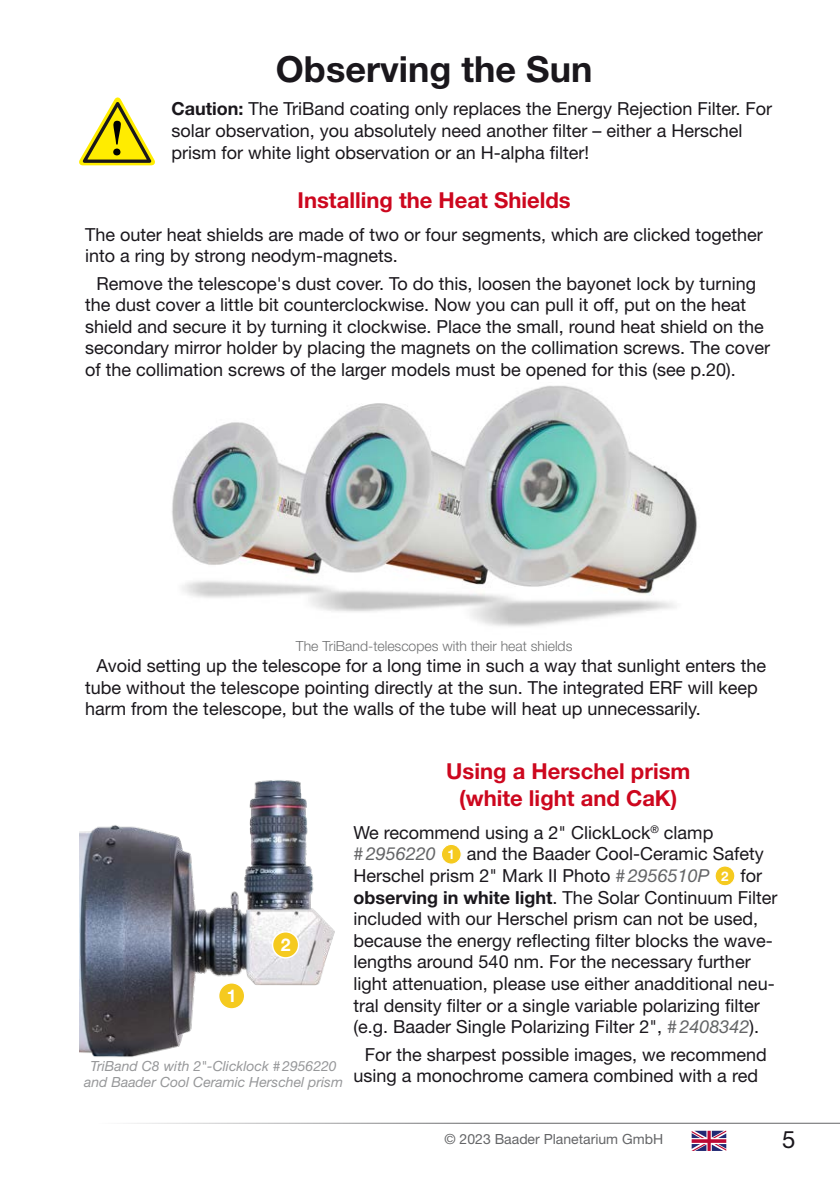
<style>
.page{position:relative;width:840px;height:1191px;background:#fff}
.page>*{position:absolute;margin:0;border:0;box-sizing:border-box;transform-origin:0 0}
.t1{font:700 36px "Helvetica Neue LT Std";color:#1a171c}
.t2{font:24px "Helvetica Neue LT Std";color:#1a171c}
.t3{font:700 22px/26.4px "Helvetica Neue LT Std";color:#cd071e;text-align:center}
.t4{font:18px/21.6px "Helvetica Neue LT Std";color:#1a171c}
.t5{font:700 17.6px "Helvetica Neue LT Std";color:#fff}
.t6{font:italic 14px/16.8px "Helvetica Neue LT Std";color:#97989a;text-align:center}
.t7{font:300 14px "Helvetica Neue LT Std";color:#707172}
.t8{font:14px "Helvetica Neue LT Std";color:#646567}
.s1{font-weight:700}
.s2{font-style:italic;color:#646567}
.s3{font-weight:700;font-size:13.4px;color:#fff}
</style>
<div class="page">
<hr style="left:98px;top:1122px;width:741px;height:1px;background:#646567">
<svg style="left:691px;top:1130px;width:34px;height:21px"></svg>
<img style="left:172px;top:385px;width:525px;height:242px">
<svg style="left:79px;top:97px;width:76px;height:69px"></svg>
<img style="left:79px;top:780px;width:256px;height:277px">
<div style="left:218px;top:982px;width:26px;height:27px;background:#f5ca1f;border-radius:50%"></div>
<div style="left:218px;top:982px;width:27px;height:27px;border:1px solid #fff;border-radius:50%"></div>
<div style="left:272px;top:931px;width:26px;height:27px;background:#f5ca1f;border-radius:50%"></div>
<div style="left:271px;top:931px;width:28px;height:27px;border:1px solid #fff;border-radius:50%"></div>
<div style="left:441px;top:844px;width:20px;height:20px;background:#f5ca1f;border-radius:50%"></div>
<div style="left:440px;top:844px;width:21px;height:20px;border:1px solid #fff;border-radius:50%"></div>
<div style="left:714px;top:866px;width:20px;height:19px;background:#f5ca1f;border-radius:50%"></div>
<div style="left:714px;top:865px;width:21px;height:21px;border:1px solid #fff;border-radius:50%"></div>
<h1 class="t1" style="left:276px;top:47px;width:318px">Observing the Sun</h1>
<p class="t4" style="left:171px;top:98px;width:602px"><span class="s1">Caution:</span> The TriBand coating only replaces the Energy Rejection Filter. For solar observation, you absolutely need another filter – either a Herschel prism for white light observation or an H-alpha filter!</p>
<p class="t3" style="left:297px;top:186px;width:274px">Installing the Heat Shields</p>
<p class="t4" style="left:85px;top:223px;width:679px">The outer heat shields are made of two or four segments, which are clicked together into a ring by strong neodym-magnets.</p>
<p class="t4" style="left:85px;top:272px;width:686px;text-indent:11px">Remove the telescope's dust cover. To do this, loosen the bayonet lock by turning the dust cover a little bit counterclockwise. Now you can pull it off, put on the heat shield and secure it by turning it clockwise. Place the small, round heat shield on the secondary mirror holder by placing the magnets on the collimation screws. The cover of the collimation screws of the larger models must be opened for this (see p.20).</p>
<p class="t7" style="left:296px;top:637px;width:278px">The TriBand-telescopes with their heat shields</p>
<p class="t4" style="left:85px;top:654px;width:682px;text-indent:11px">Avoid setting up the telescope for a long time in such a way that sunlight enters the tube without the telescope pointing directly at the sun. The integrated ERF will keep harm from the telescope, but the walls of the tube will heat up unnecessarily.</p>
<p class="t5" style="left:227px;top:985px;width:11px">1</p>
<p class="t5" style="left:280px;top:934px;width:11px">2</p>
<p class="t6" style="left:84px;top:1057px;width:260px">TriBand C8 with 2"-Clicklock #2956220 and Baader Cool Ceramic Herschel prism</p>
<p class="t3" style="left:446px;top:758px;width:245px">Using a Herschel prism (white light and CaK)</p>
<p class="t4" style="left:353px;top:821px;width:425px">We recommend using a 2" ClickLock<sup>®</sup> clamp <span class="s2">#2956220</span> <span class="s3">1</span> and the Baader Cool-Ceramic Safety Herschel prism 2" Mark II Photo <span class="s2">#2956510P</span> <span class="s3">2</span> for <span class="s1">observing in white light</span>. The Solar Continuum Filter included with our Herschel prism can not be used, because the energy reflecting filter blocks the wave&shy;lengths around 540 nm. For the necessary further light attenuation, please use either anadditional neu&shy;tral density filter or a single variable polarizing filter (e.g. Baader Single Polarizing Filter 2", <span class="s2">#2408342</span>).</p>
<p class="t4" style="left:353px;top:1043px;width:415px;text-indent:11px">For the sharpest possible images, we recommend using a monochrome camera combined with a red</p>
<p class="t8" style="left:444px;top:1130px;width:220px">© 2023 Baader Planetarium GmbH</p>
<h2 class="t2" style="left:781px;top:1125px;width:15px">5</h2>
</div>
